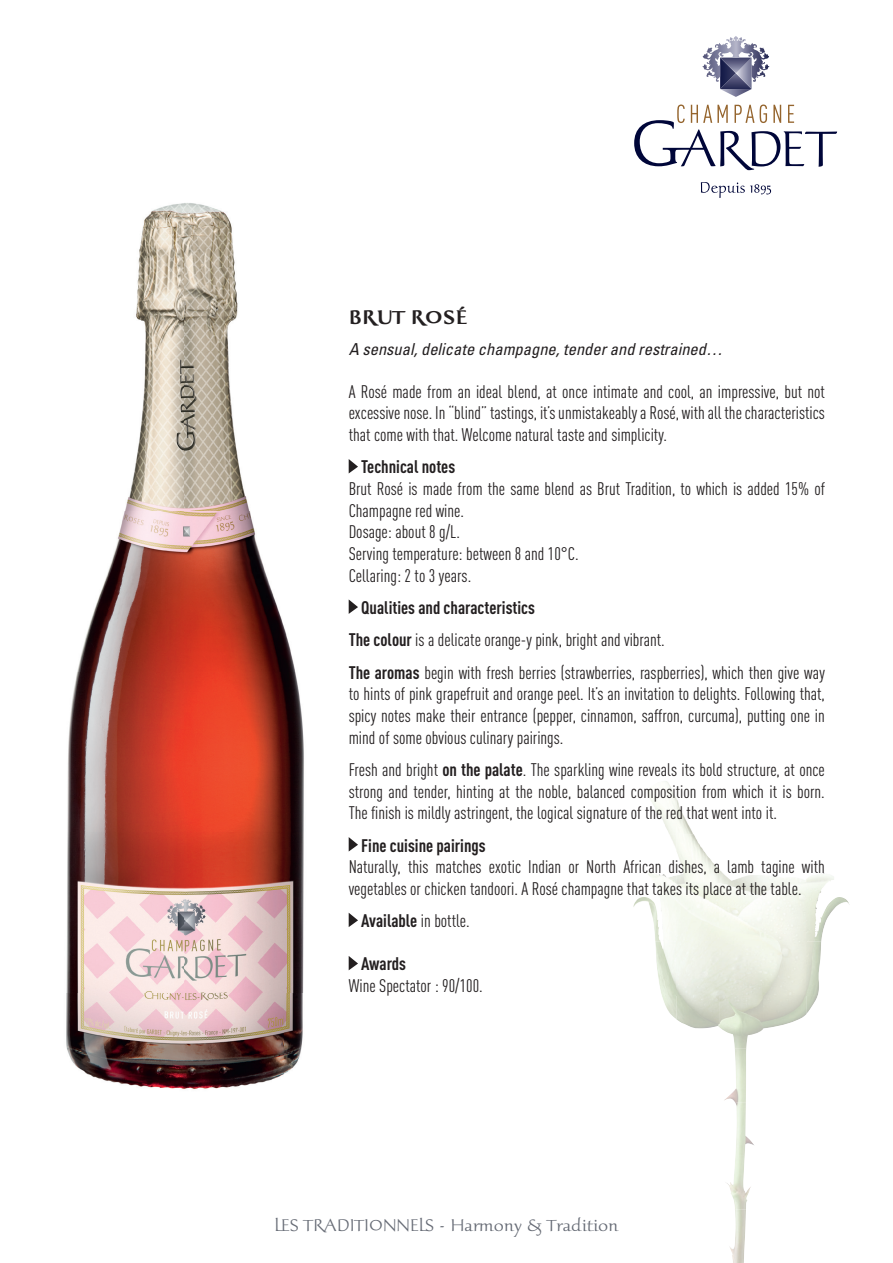
<style>
.page{position:relative;width:893px;height:1263px;background:#fff}
.page>*{position:absolute;margin:0;border:0;box-sizing:border-box;transform-origin:0 0}
.t1{font:700 24px "Oxalis";color:#231f20}
.t2{font:19.5px "Oxalis";color:#666b75}
.t3{font:18px/21.6px "DIN Cond";color:#231f20;text-align:justify}
.t4{font:700 18px "DIN Cond";color:#231f20}
.t5{font:italic condensed 16.5px "Univers";color:#231f20}
.s1{font-weight:700}
.s2{font-weight:400}
</style>
<div class="page">
<img style="left:647px;top:781px;width:30px;height:107px">
<img style="left:676px;top:799px;width:17px;height:35px">
<img style="left:676px;top:834px;width:44px;height:54px">
<img style="left:720px;top:871px;width:43px;height:17px">
<img style="left:633px;top:888px;width:216px;height:53px">
<img style="left:655px;top:941px;width:166px;height:54px">
<img style="left:662px;top:995px;width:14px;height:24px">
<img style="left:676px;top:995px;width:44px;height:33px">
<img style="left:720px;top:995px;width:43px;height:54px">
<img style="left:763px;top:995px;width:43px;height:34px">
<img style="left:806px;top:995px;width:12px;height:19px">
<img style="left:724px;top:1048px;width:22px;height:54px">
<img style="left:735px;top:1102px;width:19px;height:54px">
<img style="left:727px;top:1169px;width:8px;height:32px">
<img style="left:730px;top:1209px;width:16px;height:54px">
<svg style="left:349px;top:459px;width:9px;height:14px"></svg>
<svg style="left:349px;top:599px;width:9px;height:15px"></svg>
<svg style="left:349px;top:837px;width:9px;height:14px"></svg>
<svg style="left:349px;top:913px;width:9px;height:14px"></svg>
<svg style="left:349px;top:956px;width:9px;height:14px"></svg>
<svg style="left:701px;top:182px;width:70px;height:16px"></svg>
<svg style="left:634px;top:105px;width:203px;height:65px"></svg>
<svg style="left:703px;top:37px;width:49px;height:60px"></svg>
<img style="left:66px;top:203px;width:238px;height:887px">
<h1 class="t1" style="left:349px;top:306px;width:120px">BRUT ROSÉ</h1>
<p class="t5" style="left:349px;top:338px;width:375px">A sensual, delicate champagne, tender and restrained…</p>
<p class="t3" style="left:349px;top:381px;width:478px">A Rosé made from an ideal blend, at once intimate and cool, an impressive, but not excessive nose. In “blind” tastings, it’s unmistakeably a Rosé, with all the characteristics that come with that. Welcome natural taste and simplicity.</p>
<p class="t4" style="left:361px;top:456px;width:95px">Technical notes</p>
<p class="t3" style="left:349px;top:478px;width:478px;text-align:left">Brut Rosé is made from the same blend as Brut Tradition, to which is added 15% of Champagne red wine.<br>Dosage: about 8 g/L.<br>Serving temperature: between 8 and 10°C.<br>Cellaring: 2 to 3 years.</p>
<p class="t3" style="left:349px;top:591px;width:478px;line-height:32.4px;text-align:left;text-indent:13px"><span class="s1">Qualities and characteristics<br>The colour</span> is a delicate orange-y pink, bright and vibrant.<br><span class="s1">The aromas</span> begin with fresh berries (strawberries, raspberries), which then give way</p>
<p class="t3" style="left:349px;top:683px;width:478px">to hints of pink grapefruit and orange peel. It’s an invitation to delights. Following that, spicy notes make their entrance (pepper, cinnamon, saffron, curcuma), putting one in mind of some obvious culinary pairings.</p>
<p class="t3" style="left:349px;top:759px;width:478px">Fresh and bright <span class="s1">on the palate</span>. The sparkling wine reveals its bold structure, at once strong and tender, hinting at the noble, balanced composition from which it is born.<br>The finish is mildly astringent, the logical signature of the red that went into it.</p>
<p class="t4" style="left:361px;top:834px;width:126px">Fine cuisine pairings</p>
<p class="t3" style="left:349px;top:856px;width:478px">Naturally, this matches exotic Indian or North African dishes, a lamb tagine with vegetables or chicken tandoori. A Rosé champagne that takes its place at the table.</p>
<p class="t4" style="left:361px;top:910px;width:110px">Available <span class="s2">in bottle.</span></p>
<p class="t4" style="left:361px;top:953px;width:46px">Awards</p>
<p class="t3" style="left:349px;top:975px;width:136px">Wine Spectator : 90/100.</p>
<p class="t2" style="left:275px;top:1215px;width:345px">LES TRADITIONNELS - Harmony &amp; Tradition</p>
</div>
